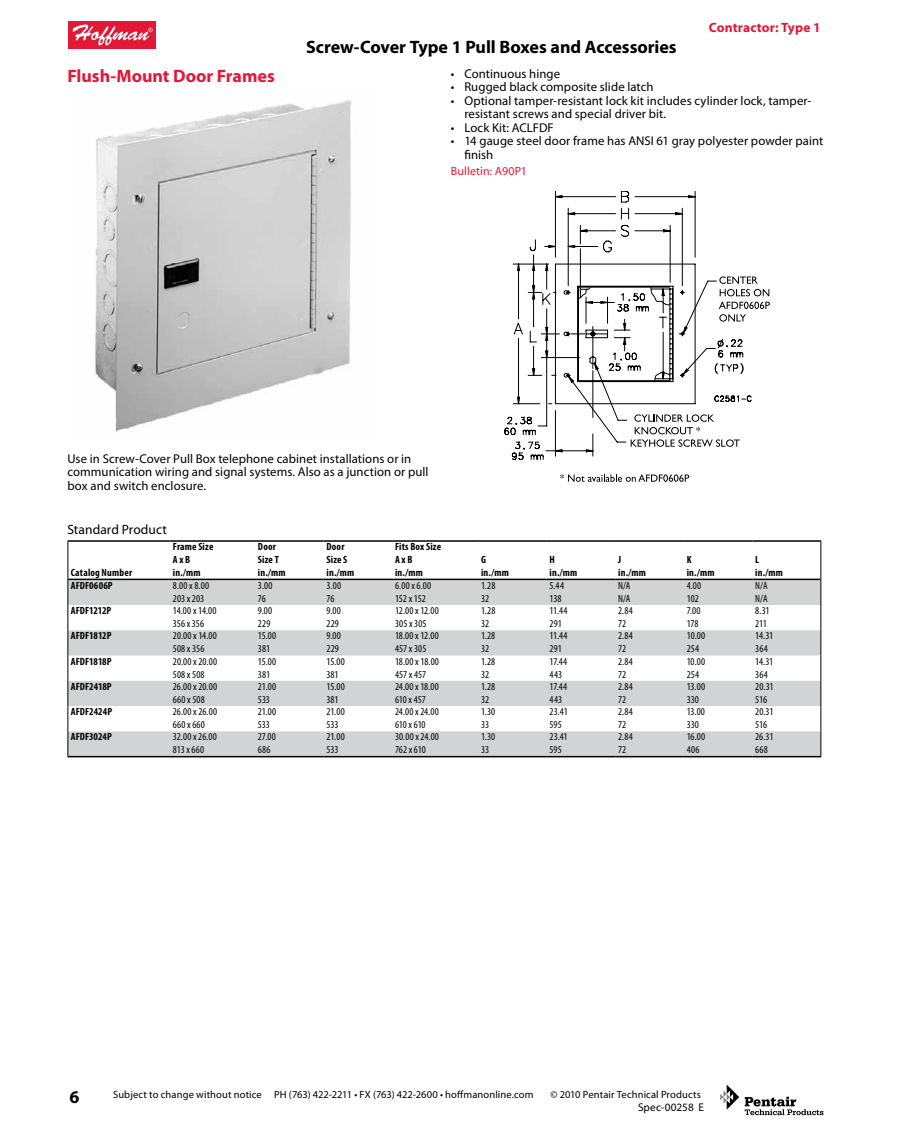
<style>
.page{position:relative;width:918px;height:1134px;background:#fff}
.page>*{position:absolute;margin:0;border:0;box-sizing:border-box;transform-origin:0 0}
.t1{font:700 18px "Myriad Pro";letter-spacing:-.005em;color:#000}
.t2{font:700 18px "Myriad Pro";color:#e31837}
.t3{font:700 13.5px "Myriad Pro";letter-spacing:.01em;color:#e31837}
.t4{font:13.5px "Myriad Pro";color:#000}
.t5{font:12.75px/13.5px "Myriad Pro";letter-spacing:.005em;color:#000}
.t6{font:12px "Myriad Pro";letter-spacing:.005em;color:#e31837}
.t7{font:11.25px "Myriad Pro";letter-spacing:.005em;color:#000}
.t8{font:condensed 10.5px/13px "Myriad Pro";letter-spacing:.01em;color:#000}
.t9{font:700 condensed 10.5px/13px "Myriad Pro";letter-spacing:.015em;color:#000}
.t10{font:10.5px "Myriad Pro";letter-spacing:.01em;color:#000}
.t11{font:condensed 10.5px/13px "Myriad Pro";letter-spacing:-.01em;color:#000}
</style>
<div class="page">
<div style="left:69px;top:21px;width:87px;height:28px;background:#e31837"></div>
<svg style="left:73px;top:25px;width:80px;height:21px"></svg>
<svg style="left:745px;top:1097px;width:78px;height:18px"></svg>
<svg style="left:720px;top:1085px;width:19px;height:25px"></svg>
<img style="left:95px;top:100px;width:257px;height:332px">
<svg style="left:512px;top:191px;width:184px;height:269px"></svg>
<svg style="left:505px;top:225px;width:265px;height:224px"></svg>
<svg style="left:560px;top:474px;width:129px;height:8px"></svg>
<svg style="left:69px;top:578px;width:751px;height:1px"></svg>
<svg style="left:69px;top:580px;width:751px;height:176px;fill:#d1d3d4"></svg>
<hr style="left:68px;top:540px;width:102px;height:2px;background:#000">
<hr style="left:68px;top:579px;width:102px;height:1px;background:#000">
<hr style="left:68px;top:542px;width:1px;height:37px;background:#000">
<hr style="left:170px;top:540px;width:85px;height:2px;background:#000">
<hr style="left:170px;top:579px;width:85px;height:1px;background:#000">
<hr style="left:255px;top:540px;width:69px;height:2px;background:#000">
<hr style="left:255px;top:579px;width:69px;height:1px;background:#000">
<hr style="left:324px;top:540px;width:68px;height:2px;background:#000">
<hr style="left:324px;top:579px;width:68px;height:1px;background:#000">
<hr style="left:392px;top:540px;width:86px;height:2px;background:#000">
<hr style="left:392px;top:579px;width:86px;height:1px;background:#000">
<hr style="left:478px;top:540px;width:69px;height:2px;background:#000">
<hr style="left:478px;top:579px;width:69px;height:1px;background:#000">
<hr style="left:547px;top:540px;width:68px;height:2px;background:#000">
<hr style="left:547px;top:579px;width:68px;height:1px;background:#000">
<hr style="left:615px;top:540px;width:69px;height:2px;background:#000">
<hr style="left:615px;top:579px;width:69px;height:1px;background:#000">
<hr style="left:684px;top:540px;width:68px;height:2px;background:#000">
<hr style="left:684px;top:579px;width:68px;height:1px;background:#000">
<hr style="left:752px;top:540px;width:69px;height:2px;background:#000">
<hr style="left:752px;top:579px;width:69px;height:1px;background:#000">
<hr style="left:820px;top:542px;width:1px;height:37px;background:#000">
<hr style="left:68px;top:756px;width:102px;height:1px;background:#000">
<svg style="left:68px;top:579px;width:1px;height:177px"></svg>
<hr style="left:170px;top:756px;width:85px;height:1px;background:#000">
<hr style="left:255px;top:756px;width:69px;height:1px;background:#000">
<hr style="left:324px;top:756px;width:68px;height:1px;background:#000">
<hr style="left:392px;top:756px;width:86px;height:1px;background:#000">
<hr style="left:478px;top:756px;width:69px;height:1px;background:#000">
<hr style="left:547px;top:756px;width:68px;height:1px;background:#000">
<hr style="left:615px;top:756px;width:69px;height:1px;background:#000">
<hr style="left:684px;top:756px;width:68px;height:1px;background:#000">
<hr style="left:752px;top:756px;width:69px;height:1px;background:#000">
<svg style="left:820px;top:579px;width:1px;height:177px"></svg>
<h1 class="t2" style="left:68px;top:65px;width:209px">Flush-Mount Door Frames</h1>
<h1 class="t1" style="left:306px;top:37px;width:372px">Screw-Cover Type 1 Pull Boxes and Accessories</h1>
<p class="t3" style="left:709px;top:20px;width:113px">Contractor: Type 1</p>
<p class="t5" style="left:451px;top:66px;width:111px">• Continuous hinge</p>
<p class="t5" style="left:451px;top:80px;width:204px">• Rugged black composite slide latch</p>
<p class="t5" style="left:464px;top:93px;width:348px;text-indent:-14px">• Optional tamper-resistant lock kit includes cylinder lock, tamper&shy;resistant screws and special driver bit.</p>
<p class="t5" style="left:451px;top:120px;width:104px">• Lock Kit: ACLFDF</p>
<p class="t5" style="left:464px;top:134px;width:360px;text-indent:-14px">• 14 gauge steel door frame has ANSI 61 gray polyester powder paint finish</p>
<p class="t6" style="left:451px;top:164px;width:78px">Bulletin: A90P1</p>
<p class="t5" style="left:68px;top:451px;width:363px">Use in Screw-Cover Pull Box telephone cabinet installations or in communication wiring and signal systems. Also as a junction or pull box and switch enclosure.</p>
<p class="t4" style="left:68px;top:521px;width:101px">Standard Product</p>
<p class="t9" style="left:71px;top:566px;width:63px">Catalog Number</p>
<p class="t9" style="left:173px;top:540px;width:42px">Frame Size<br>A x B in./mm</p>
<p class="t9" style="left:258px;top:540px;width:29px">Door<br>Size T in./mm</p>
<p class="t9" style="left:327px;top:540px;width:29px">Door<br>Size S in./mm</p>
<p class="t9" style="left:395px;top:540px;width:48px">Fits Box Size<br>A x B in./mm</p>
<p class="t9" style="left:481px;top:553px;width:29px">G in./mm</p>
<p class="t9" style="left:550px;top:553px;width:29px">H in./mm</p>
<p class="t9" style="left:618px;top:553px;width:29px">J in./mm</p>
<p class="t9" style="left:687px;top:553px;width:29px">K in./mm</p>
<p class="t9" style="left:755px;top:553px;width:29px">L in./mm</p>
<p class="t9" style="left:71px;top:579px;width:43px">AFDF0606P</p>
<p class="t8" style="left:173px;top:579px;width:38px">8.00 x 8.00<br>203 x 203</p>
<p class="t8" style="left:258px;top:579px;width:16px">3.00<br>76</p>
<p class="t8" style="left:327px;top:579px;width:16px">3.00<br>76</p>
<p class="t8" style="left:395px;top:579px;width:38px">6.00 x 6.00<br>152 x 152</p>
<p class="t8" style="left:481px;top:579px;width:16px">1.28<br>32</p>
<p class="t8" style="left:550px;top:579px;width:16px">5.44<br>138</p>
<p class="t8" style="left:618px;top:579px;width:14px">N/A<br>N/A</p>
<p class="t8" style="left:687px;top:579px;width:16px">4.00<br>102</p>
<p class="t8" style="left:755px;top:579px;width:14px">N/A<br>N/A</p>
<p class="t9" style="left:71px;top:604px;width:42px">AFDF1212P</p>
<p class="t8" style="left:173px;top:604px;width:45px">14.00 x 14.00<br>356 x 356</p>
<p class="t8" style="left:258px;top:604px;width:16px">9.00<br>229</p>
<p class="t8" style="left:327px;top:604px;width:16px">9.00<br>229</p>
<p class="t8" style="left:395px;top:604px;width:45px">12.00 x 12.00<br>305 x 305</p>
<p class="t8" style="left:481px;top:604px;width:16px">1.28<br>32</p>
<p class="t8" style="left:550px;top:604px;width:19px">11.44<br>291</p>
<p class="t8" style="left:618px;top:604px;width:16px">2.84<br>72</p>
<p class="t8" style="left:687px;top:604px;width:15px">7.00<br>178</p>
<p class="t8" style="left:755px;top:604px;width:16px">8.31<br>211</p>
<p class="t9" style="left:71px;top:629px;width:42px">AFDF1812P</p>
<p class="t8" style="left:173px;top:629px;width:46px">20.00 x 14.00<br>508 x 356</p>
<p class="t8" style="left:258px;top:629px;width:20px">15.00<br>381</p>
<p class="t8" style="left:327px;top:629px;width:16px">9.00<br>229</p>
<p class="t8" style="left:395px;top:629px;width:45px">18.00 x 12.00<br>457 x 305</p>
<p class="t8" style="left:481px;top:629px;width:16px">1.28<br>32</p>
<p class="t8" style="left:550px;top:629px;width:19px">11.44<br>291</p>
<p class="t8" style="left:618px;top:629px;width:16px">2.84<br>72</p>
<p class="t8" style="left:687px;top:629px;width:20px">10.00<br>254</p>
<p class="t8" style="left:755px;top:629px;width:20px">14.31<br>364</p>
<p class="t9" style="left:71px;top:654px;width:42px">AFDF1818P</p>
<p class="t8" style="left:173px;top:654px;width:46px">20.00 x 20.00<br>508 x 508</p>
<p class="t8" style="left:258px;top:654px;width:20px">15.00<br>381</p>
<p class="t8" style="left:327px;top:654px;width:20px">15.00<br>381</p>
<p class="t8" style="left:395px;top:654px;width:45px">18.00 x 18.00<br>457 x 457</p>
<p class="t8" style="left:481px;top:654px;width:16px">1.28<br>32</p>
<p class="t8" style="left:550px;top:654px;width:19px">17.44<br>443</p>
<p class="t8" style="left:618px;top:654px;width:16px">2.84<br>72</p>
<p class="t8" style="left:687px;top:654px;width:20px">10.00<br>254</p>
<p class="t8" style="left:755px;top:654px;width:20px">14.31<br>364</p>
<p class="t9" style="left:71px;top:680px;width:42px">AFDF2418P</p>
<p class="t8" style="left:173px;top:680px;width:46px">26.00 x 20.00<br>660 x 508</p>
<p class="t8" style="left:258px;top:680px;width:20px">21.00<br>533</p>
<p class="t8" style="left:326px;top:680px;width:20px">15.00<br>381</p>
<p class="t8" style="left:395px;top:680px;width:45px">24.00 x 18.00<br>610 x 457</p>
<p class="t8" style="left:481px;top:680px;width:16px">1.28<br>32</p>
<p class="t8" style="left:550px;top:680px;width:19px">17.44<br>443</p>
<p class="t8" style="left:618px;top:680px;width:16px">2.84<br>72</p>
<p class="t8" style="left:687px;top:680px;width:20px">13.00<br>330</p>
<p class="t8" style="left:755px;top:680px;width:20px">20.31<br>516</p>
<p class="t9" style="left:71px;top:705px;width:43px">AFDF2424P</p>
<p class="t8" style="left:173px;top:705px;width:46px">26.00 x 26.00<br>660 x 660</p>
<p class="t8" style="left:258px;top:705px;width:20px">21.00<br>533</p>
<p class="t8" style="left:326px;top:705px;width:20px">21.00<br>533</p>
<p class="t11" style="left:395px;top:705px;width:45px">24.00 x 24.00<br>610 x 610</p>
<p class="t8" style="left:481px;top:705px;width:16px">1.30<br>33</p>
<p class="t8" style="left:550px;top:705px;width:20px">23.41<br>595</p>
<p class="t8" style="left:618px;top:705px;width:16px">2.84<br>72</p>
<p class="t8" style="left:687px;top:705px;width:20px">13.00<br>330</p>
<p class="t8" style="left:755px;top:705px;width:20px">20.31<br>516</p>
<p class="t9" style="left:71px;top:730px;width:43px">AFDF3024P</p>
<p class="t8" style="left:173px;top:730px;width:46px">32.00 x 26.00<br>813 x 660</p>
<p class="t8" style="left:258px;top:730px;width:19px">27.00<br>686</p>
<p class="t8" style="left:326px;top:730px;width:20px">21.00<br>533</p>
<p class="t8" style="left:395px;top:730px;width:45px">30.00 x 24.00<br>762 x 610</p>
<p class="t8" style="left:481px;top:730px;width:16px">1.30<br>33</p>
<p class="t8" style="left:550px;top:730px;width:20px">23.41<br>595</p>
<p class="t8" style="left:618px;top:730px;width:16px">2.84<br>72</p>
<p class="t8" style="left:687px;top:730px;width:20px">16.00<br>406</p>
<p class="t8" style="left:755px;top:730px;width:20px">26.31<br>668</p>
<h1 class="t1" style="left:69px;top:1087px;width:11px">6</h1>
<p class="t10" style="left:113px;top:1088px;width:422px">Subject to change without notice PH (763) 422-2211 • FX (763) 422-2600 • hoffmanonline.com</p>
<p class="t10" style="left:550px;top:1088px;width:152px">© 2010 Pentair Technical Products</p>
<p class="t7" style="left:638px;top:1101px;width:68px">Spec-00258 E</p>
</div>
